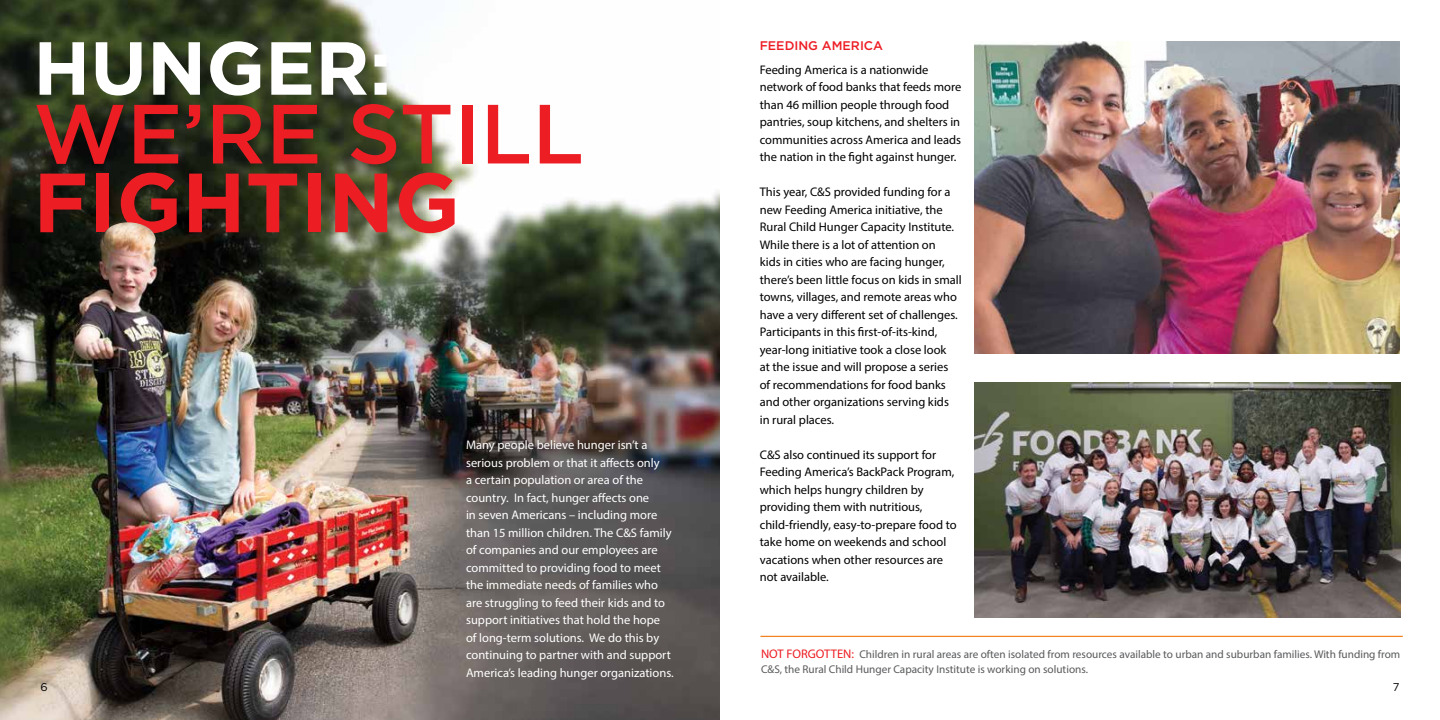
<style>
.page{position:relative;width:1440px;height:720px;background:#fff}
.page>*{position:absolute;margin:0;border:0;box-sizing:border-box;transform-origin:0 0}
.t1{font:500 83.75px "Gotham";color:#ed1d24}
.t2{font:700 83.75px "Gotham";color:#ed1d24}
.t3{font:700 75px "Gotham";color:#fff}
.t4{font:12.5px/17.5px "Myriad Pro";color:#000}
.t5{font:12.5px/17.5px "Myriad Pro";color:#fff}
.t6{font:500 12.5px "Gotham";color:#ed1d24}
.t7{font:11.25px/15px "Myriad Pro";color:#58595b}
.t8{font:11.25px "Gotham";color:#000}
.s1{font-size:12.5px;color:#ed1d24}
</style>
<div class="page">
<img style="left:0;top:0;width:720px;height:720px">
<img style="left:103px;top:222px;width:53px;height:34px">
<img style="left:974px;top:382px;width:426px;height:235px">
<hr style="left:761px;top:636px;width:642px;height:1px;background:#f58220">
<img style="left:974px;top:41px;width:426px;height:313px">
<h2 class="t3" style="left:33px;top:18px;width:360px">HUNGER:</h2>
<h1 class="t1" style="left:33px;top:79px;width:552px">WE’RE STILL</h1>
<h1 class="t2" style="left:33px;top:147px;width:428px">FIGHTING</h1>
<p class="t8" style="left:41px;top:680px;width:9px">6</p>
<p class="t5" style="left:466px;top:436px;width:209px">Many people believe hunger isn’t a serious problem or that it affects only<br>a certain population or area of the country. In fact, hunger affects one<br>in seven Americans – including more than 15 million children. The C&amp;S family of companies and our employees are committed to providing food to meet the immediate needs of families who are struggling to feed their kids and to support initiatives that hold the hope of long-term solutions. We do this by continuing to partner with and support America’s leading hunger organizations.</p>
<p class="t6" style="left:760px;top:37px;width:125px">FEEDING AMERICA</p>
<p class="t4" style="left:760px;top:60px;width:203px">Feeding America is a nationwide network of food banks that feeds more than 46 million people through food pantries, soup kitchens, and shelters in communities across America and leads the nation in the fight against hunger.</p>
<p class="t4" style="left:760px;top:183px;width:204px">This year, C&amp;S provided funding for a new Feeding America initiative, the Rural Child Hunger Capacity Institute.<br>While there is a lot of attention on<br>kids in cities who are facing hunger, there’s been little focus on kids in small towns, villages, and remote areas who have a very different set of challenges.<br>Participants in this first-of-its-kind, year-long initiative took a close look<br>at the issue and will propose a series of recommendations for food banks and other organizations serving kids in rural places.</p>
<p class="t4" style="left:760px;top:445px;width:198px">C&amp;S also continued its support for<br>Feeding America’s BackPack Program, which helps hungry children by providing them with nutritious, child-friendly, easy-to-prepare food to take home on weekends and school vacations when other resources are not available.</p>
<p class="t7" style="left:761px;top:646px;width:641px"><span class="s1">NOT FORGOTTEN:</span> Children in rural areas are often isolated from resources available to urban and suburban families. With funding from<br>C&amp;S, the Rural Child Hunger Capacity Institute is working on solutions.</p>
<p class="t8" style="left:1393px;top:680px;width:8px">7</p>
</div>
